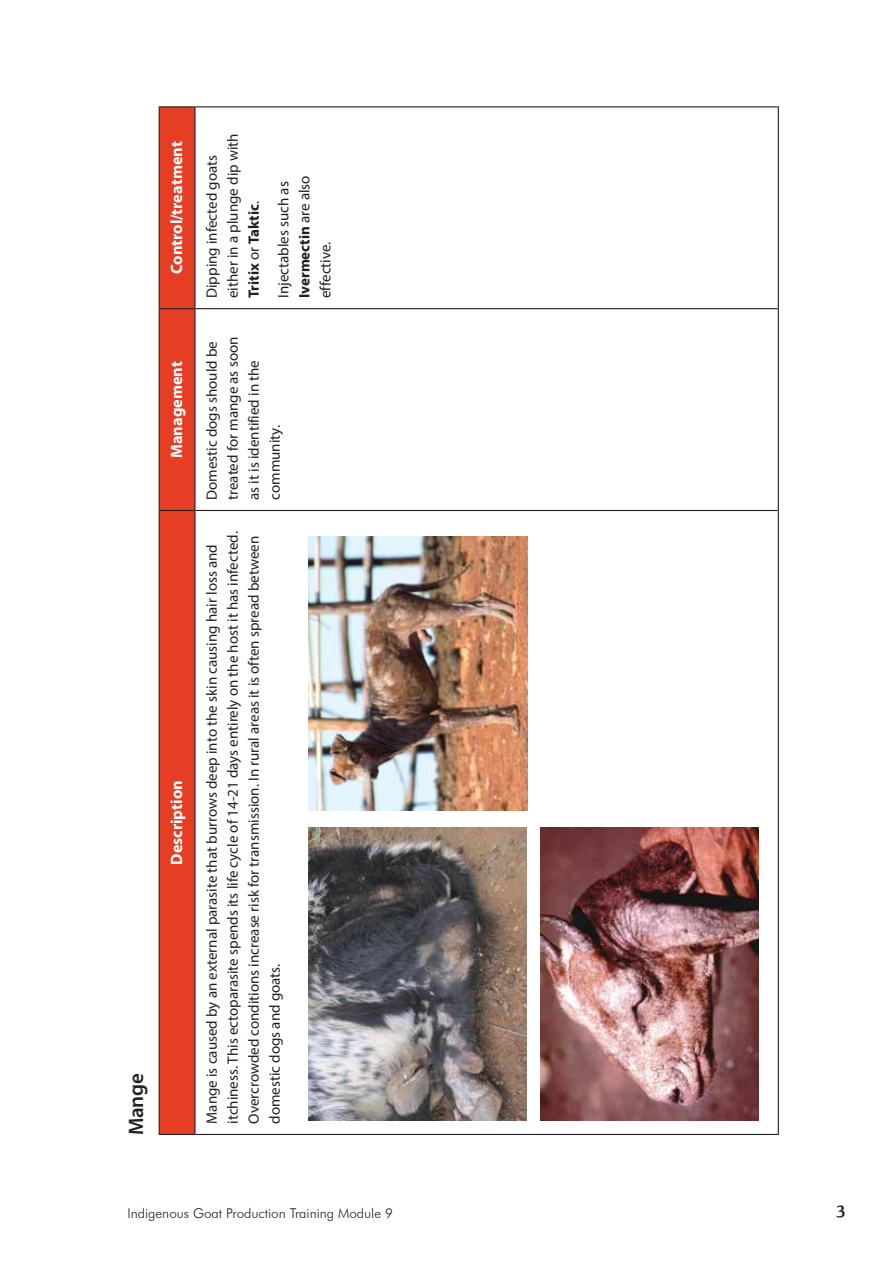
<style>
.page{position:relative;width:893px;height:1263px;background:#fff}
.page>*{position:absolute;margin:0;border:0;box-sizing:border-box;transform-origin:0 0}
.t1{font:600 21px "Myriad Pro";letter-spacing:-.005em;color:#231f20}
.t2{font:700 16.5px "Myriad Pro";color:#fff}
.t3{font:500 16.5px "Cooper BT";color:#231f20}
.t4{font:15px/21px "Myriad Pro";color:#231f20}
.t5{font:300 13.5px "Futura BT";color:#231f20}
.s1{font-weight:700}
</style>
<div class="page">
<div style="left:160px;top:107px;width:34px;height:1027px;background:#e53e25"></div>
<hr style="left:159px;top:510px;width:1px;height:625px;background:#231f20">
<hr style="left:160px;top:1134px;width:34px;height:1px;background:#231f20">
<hr style="left:159px;top:309px;width:1px;height:201px;background:#231f20">
<hr style="left:160px;top:510px;width:34px;height:1px;background:#231f20">
<hr style="left:159px;top:106px;width:1px;height:203px;background:#231f20">
<hr style="left:160px;top:308px;width:34px;height:1px;background:#231f20">
<hr style="left:160px;top:106px;width:34px;height:1px;background:#231f20">
<hr style="left:194px;top:510px;width:2px;height:625px;background:#231f20">
<hr style="left:196px;top:1134px;width:582px;height:1px;background:#231f20">
<hr style="left:194px;top:309px;width:2px;height:201px;background:#231f20">
<hr style="left:196px;top:510px;width:582px;height:1px;background:#231f20">
<hr style="left:194px;top:106px;width:2px;height:203px;background:#231f20">
<hr style="left:196px;top:308px;width:582px;height:1px;background:#231f20">
<hr style="left:196px;top:106px;width:582px;height:1px;background:#231f20">
<hr style="left:778px;top:510px;width:1px;height:625px;background:#231f20">
<hr style="left:778px;top:309px;width:1px;height:201px;background:#231f20">
<hr style="left:778px;top:106px;width:1px;height:203px;background:#231f20">
<img style="left:308px;top:828px;width:219px;height:292px">
<img style="left:541px;top:828px;width:218px;height:292px">
<img style="left:308px;top:536px;width:219px;height:274px">
<h1 class="t1" style="left:123px;top:1135px;width:64px;rotate:-90deg">Mange</h1>
<p class="t2" style="left:166px;top:274px;width:135px;rotate:-90deg">Control/treatment</p>
<p class="t2" style="left:166px;top:458px;width:99px;rotate:-90deg">Management</p>
<p class="t2" style="left:166px;top:865px;width:86px;rotate:-90deg">Description</p>
<p class="t4" style="left:201px;top:298px;width:166px;rotate:-90deg">Dipping infected goats either in a plunge dip with<br><span class="s1">Tritix</span> or <span class="s1">Taktic</span>.</p>
<p class="t4" style="left:273px;top:298px;width:124px;rotate:-90deg">Injectables such as<br><span class="s1">Ivermectin</span> are also effective.</p>
<p class="t4" style="left:201px;top:500px;width:165px;rotate:-90deg">Domestic dogs should be treated for mange as soon as it is identified in the community.</p>
<p class="t4" style="left:201px;top:1124px;width:594px;rotate:-90deg">Mange is caused by an external parasite that burrows deep into the skin causing hair loss and itchiness. This ectoparasite spends its life cycle of 14-21 days entirely on the host it has infected.<br>Overcrowded conditions increase risk for transmission. In rural areas it is often spread between domestic dogs and goats.</p>
<p class="t5" style="left:128px;top:1205px;width:267px">Indigenous Goat Production Training Module 9</p>
<p class="t3" style="left:836px;top:1200px;width:11px">3</p>
</div>
